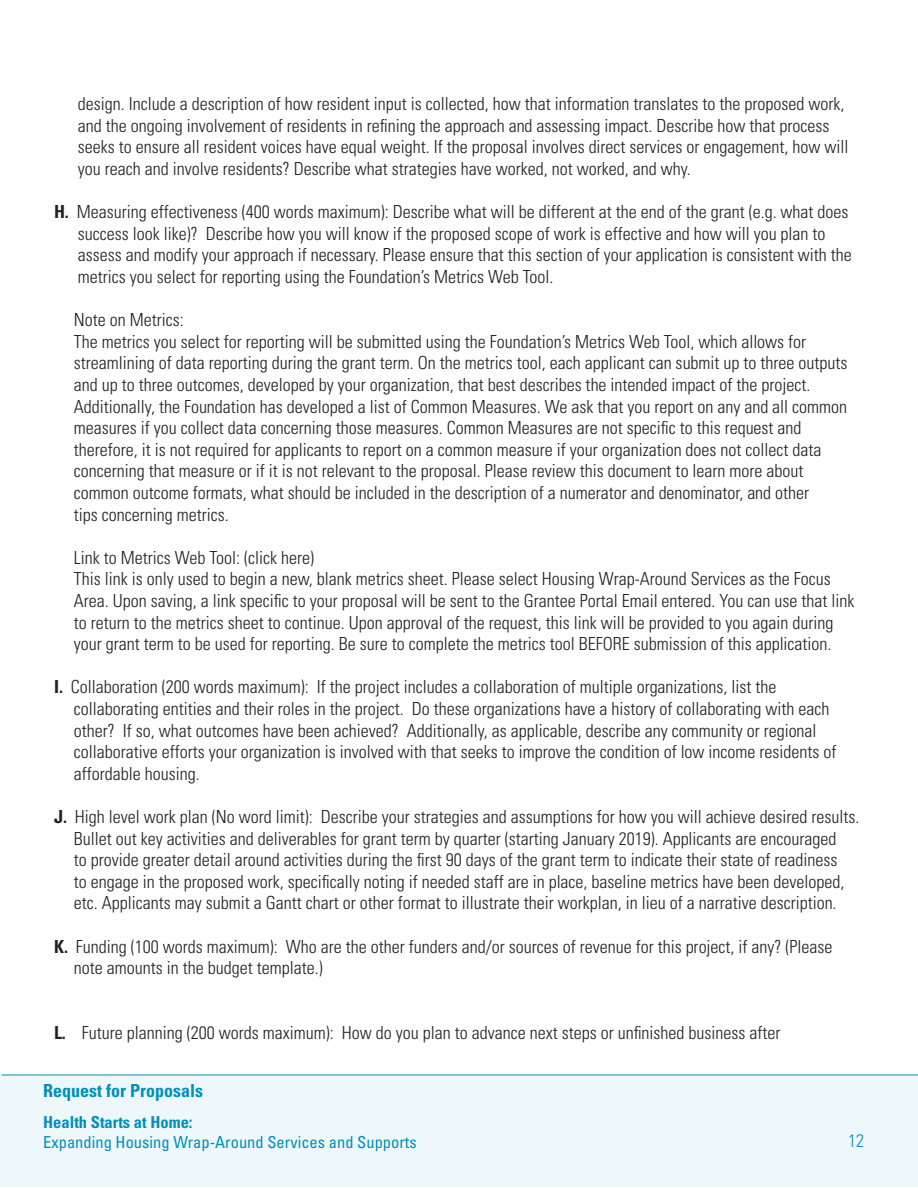
<style>
.page{position:relative;width:918px;height:1188px;background:#fff}
.page>*{position:absolute;margin:0;border:0;box-sizing:border-box;transform-origin:0 0}
.t1{font:300 condensed 18px/21.6px "Univers LT Std";color:#231f20}
.t2{font:700 condensed 18px "Univers LT Std";color:#0090ba}
.t3{font:300 condensed 18px "Univers LT Std";color:#0090ba}
.t4{font:condensed 16.5px "Univers LT Std";color:#0090ba}
.t5{font:700 condensed 16.5px "Univers LT Std";color:#0090ba}
.s1{font-weight:700}
</style>
<div class="page">
<div style="left:1px;top:1075px;width:917px;height:112px;background:#eef7fa"></div>
<hr style="left:2px;top:1075px;width:916px;height:1px;background:#0090ba">
<p class="t1" style="left:78px;top:93px;width:772px">design. Include a description of how resident input is collected, how that information translates to the proposed work, and the ongoing involvement of residents in refining the approach and assessing impact. Describe how that process seeks to ensure all resident voices have equal weight. If the proposal involves direct services or engagement, how will you reach and involve residents? Describe what strategies have worked, not worked, and why.</p>
<p class="t1" style="left:78px;top:201px;width:775px;text-indent:-24px"><span class="s1">H.</span> Measuring effectiveness (400 words maximum): Describe what will be different at the end of the grant (e.g. what does success look like)? Describe how you will know if the proposed scope of work is effective and how will you plan to assess and modify your approach if necessary. Please ensure that this section of your application is consistent with the metrics you select for reporting using the Foundation’s Metrics Web Tool.</p>
<p class="t1" style="left:74px;top:309px;width:111px">Note on Metrics:</p>
<p class="t1" style="left:74px;top:331px;width:775px">The metrics you select for reporting will be submitted using the Foundation’s Metrics Web Tool, which allows for streamlining of data reporting during the grant term. On the metrics tool, each applicant can submit up to three outputs and up to three outcomes, developed by your organization, that best describes the intended impact of the project.<br>Additionally, the Foundation has developed a list of Common Measures. We ask that you report on any and all common measures if you collect data concerning those measures. Common Measures are not specific to this request and therefore, it is not required for applicants to report on a common measure if your organization does not collect data concerning that measure or if it is not relevant to the proposal. Please review this document to learn more about common outcome formats, what should be included in the description of a numerator and denominator, and other<br>tips concerning metrics.</p>
<p class="t1" style="left:74px;top:547px;width:242px">Link to Metrics Web Tool: (click here)</p>
<p class="t1" style="left:74px;top:568px;width:782px">This link is only used to begin a new, blank metrics sheet. Please select Housing Wrap-Around Services as the Focus Area. Upon saving, a link specific to your proposal will be sent to the Grantee Portal Email entered. You can use that link to return to the metrics sheet to continue. Upon approval of the request, this link will be provided to you again during your grant term to be used for reporting. Be sure to complete the metrics tool BEFORE submission of this application.</p>
<p class="t1" style="left:74px;top:676px;width:764px;text-indent:-20px"><span class="s1">I.</span> Collaboration (200 words maximum): If the project includes a collaboration of multiple organizations, list the collaborating entities and their roles in the project. Do these organizations have a history of collaborating with each other? If so, what outcomes have been achieved? Additionally, as applicable, describe any community or regional collaborative efforts your organization is involved with that seeks to improve the condition of low income residents of affordable housing.</p>
<p class="t1" style="left:54px;top:806px;width:807px;text-align:center"><span class="s1">J.</span> High level work plan (No word limit): Describe your strategies and assumptions for how you will achieve desired results.<br>Bullet out key activities and deliverables for grant term by quarter (starting January 2019). Applicants are encouraged<br>to provide greater detail around activities during the first 90 days of the grant term to indicate their state of readiness<br>to engage in the proposed work, specifically noting if needed staff are in place, baseline metrics have been developed,<br>etc. Applicants may submit a Gantt chart or other format to illustrate their workplan, in lieu of a narrative description.</p>
<p class="t1" style="left:74px;top:936px;width:760px;text-indent:-20px"><span class="s1">K.</span> Funding (100 words maximum): Who are the other funders and/or sources of revenue for this project, if any? (Please note amounts in the budget template.)</p>
<p class="t1" style="left:54px;top:1022px;width:728px"><span class="s1">L.</span> Future planning (200 words maximum): How do you plan to advance next steps or unfinished business after</p>
<p class="t2" style="left:43px;top:1079px;width:161px">Request for Proposals</p>
<p class="t5" style="left:43px;top:1112px;width:151px">Health Starts at Home:</p>
<p class="t4" style="left:43px;top:1132px;width:375px">Expanding Housing Wrap-Around Services and Supports</p>
<p class="t3" style="left:848px;top:1130px;width:17px">12</p>
</div>
